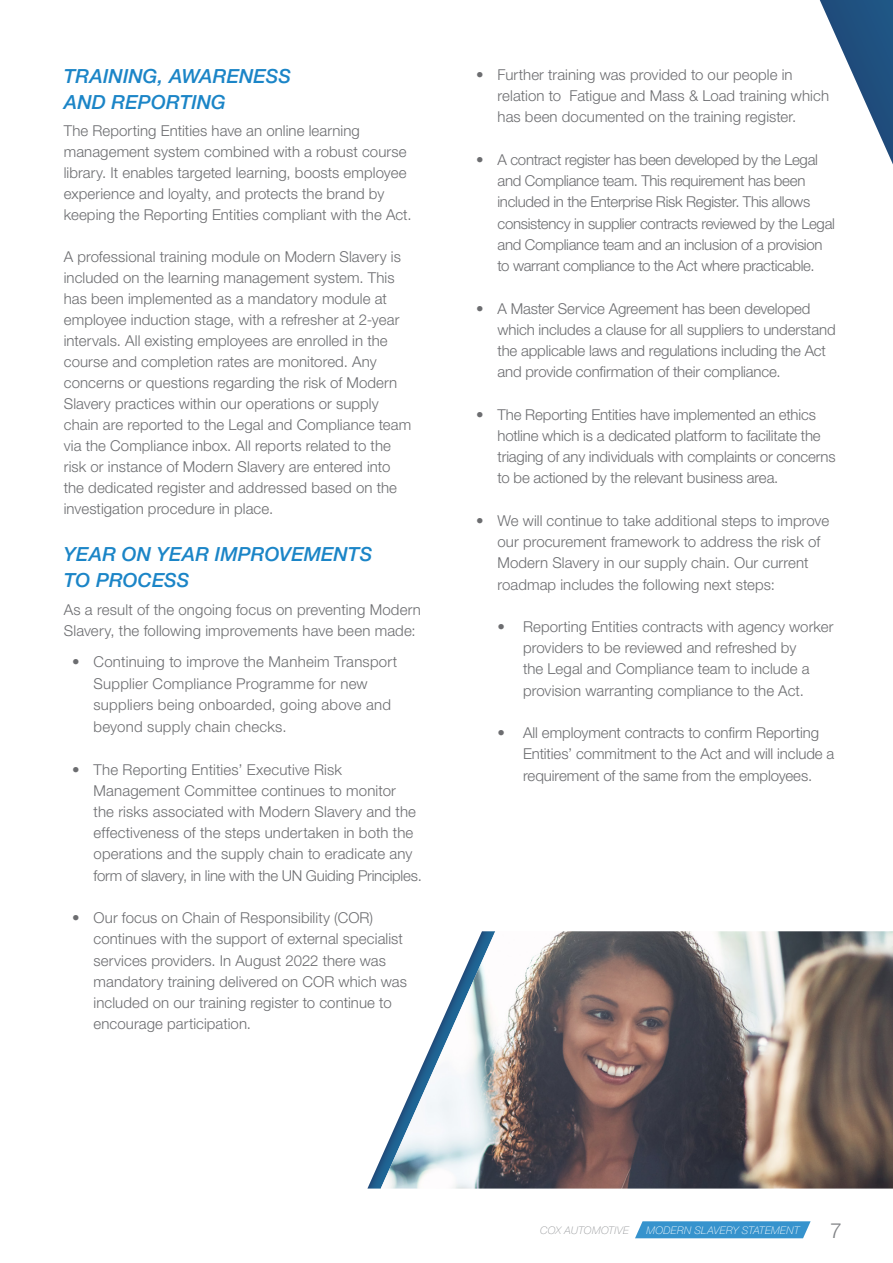
<style>
.page{position:relative;width:893px;height:1263px;background:#fff}
.page>*{position:absolute;margin:0;border:0;box-sizing:border-box;transform-origin:0 0}
.t1{font:300 21px "Helvetica Neue LT Std";color:#808285}
.SubHeader{font:italic 500 19.5px/25.5px "Helvetica Neue LT Std";letter-spacing:.005em;color:#1b85c7}
.Body_Copy{font:300 15px/21px "Helvetica Neue LT Std";letter-spacing:.005em;color:#6c6d70}
.Body_Copy-2{font:300 15px/21.3px "Helvetica Neue LT Std";letter-spacing:-.02em;color:#6c6d70}
.t2{font:italic 100 10.5px "Helvetica Neue LT Std";letter-spacing:.025em;color:#fff}
.t3{font:italic 100 10.5px "Helvetica Neue LT Std";letter-spacing:.03em;color:#939598}
</style>
<div class="page">
<svg style="left:819px;top:0;width:74px;height:164px"></svg>
<svg style="left:367px;top:1158px;width:14px;height:30px"></svg>
<img style="left:381px;top:931px;width:512px;height:257px">
<svg style="left:635px;top:1221px;width:176px;height:17px;background:#4299d0"></svg>
<p class="SubHeader" style="left:64px;top:63px;width:229px">TRAINING, AWARENESS<br>AND REPORTING</p>
<p class="Body_Copy" style="left:64px;top:120px;width:349px">The Reporting Entities have an online learning management system combined with a robust course library. It enables targeted learning, boosts employee experience and loyalty, and protects the brand by keeping the Reporting Entities compliant with the Act.</p>
<p class="Body_Copy" style="left:64px;top:246px;width:349px">A professional training module on Modern Slavery is included on the learning management system. This has been implemented as a mandatory module at employee induction stage, with a refresher at 2-year intervals. All existing employees are enrolled in the course and completion rates are monitored. Any concerns or questions regarding the risk of Modern Slavery practices within our operations or supply chain are reported to the Legal and Compliance team via the Compliance inbox. All reports related to the risk or instance of Modern Slavery are entered into the dedicated register and addressed based on the investigation procedure in place.</p>
<p class="SubHeader" style="left:64px;top:541px;width:310px">YEAR ON YEAR IMPROVEMENTS<br>TO PROCESS</p>
<p class="Body_Copy" style="left:64px;top:598px;width:358px;line-height:21.8px">As a result of the ongoing focus on preventing Modern<br>Slavery, the following improvements have been made:</p>
<p class="Body_Copy" style="left:94px;top:650px;width:305px;line-height:21.8px;text-indent:-21px">• Continuing to improve the Manheim Transport Supplier Compliance Programme for new suppliers being onboarded, going above and beyond supply chain checks.</p>
<p class="Body_Copy" style="left:94px;top:758px;width:330px;text-indent:-21px">• The Reporting Entities’ Executive Risk Management Committee continues to monitor<br>the risks associated with Modern Slavery and the effectiveness of the steps undertaken in both the operations and the supply chain to eradicate any form of slavery, in line with the UN Guiding Principles.</p>
<p class="Body_Copy" style="left:94px;top:907px;width:315px;text-indent:-21px">• Our focus on Chain of Responsibility (COR) continues with the support of external specialist services providers. In August 2022 there was mandatory training delivered on COR which was included on our training register to continue to encourage participation.</p>
<p class="Body_Copy" style="left:497px;top:64px;width:333px;text-indent:-21px">• Further training was provided to our people in relation to Fatigue and Mass &amp; Load training which has been documented on the training register.</p>
<p class="Body_Copy-2" style="left:497px;top:149px;width:339px;text-indent:-21px">• A contract register has been developed by the Legal and Compliance team. This requirement has been included in the Enterprise Risk Register. This allows consistency in supplier contracts reviewed by the Legal and Compliance team and an inclusion of a provision to warrant compliance to the Act where practicable.</p>
<p class="Body_Copy" style="left:497px;top:297px;width:340px;text-indent:-21px">• A Master Service Agreement has been developed which includes a clause for all suppliers to understand the applicable laws and regulations including the Act and provide confirmation of their compliance.</p>
<p class="Body_Copy" style="left:497px;top:403px;width:340px;text-indent:-21px">• The Reporting Entities have implemented an ethics hotline which is a dedicated platform to facilitate the triaging of any individuals with complaints or concerns to be actioned by the relevant business area.</p>
<p class="Body_Copy" style="left:497px;top:510px;width:333px;text-indent:-21px">• We will continue to take additional steps to improve our procurement framework to address the risk of Modern Slavery in our supply chain. Our current roadmap includes the following next steps:</p>
<p class="Body_Copy" style="left:523px;top:616px;width:312px;text-indent:-26px">• Reporting Entities contracts with agency worker providers to be reviewed and refreshed by<br>the Legal and Compliance team to include a provision warranting compliance to the Act.</p>
<p class="Body_Copy" style="left:523px;top:722px;width:313px;line-height:21.5px;text-indent:-26px">• All employment contracts to confirm Reporting<br>Entities’ commitment to the Act and will include a requirement of the same from the employees.</p>
<p class="t3" style="left:540px;top:1224px;width:90px">COX AUTOMOTIVE</p>
<p class="t2" style="left:646px;top:1224px;width:154px">MODERN SLAVERY STATEMENT</p>
<h1 class="t1" style="left:830px;top:1217px;width:13px">7</h1>
</div>
